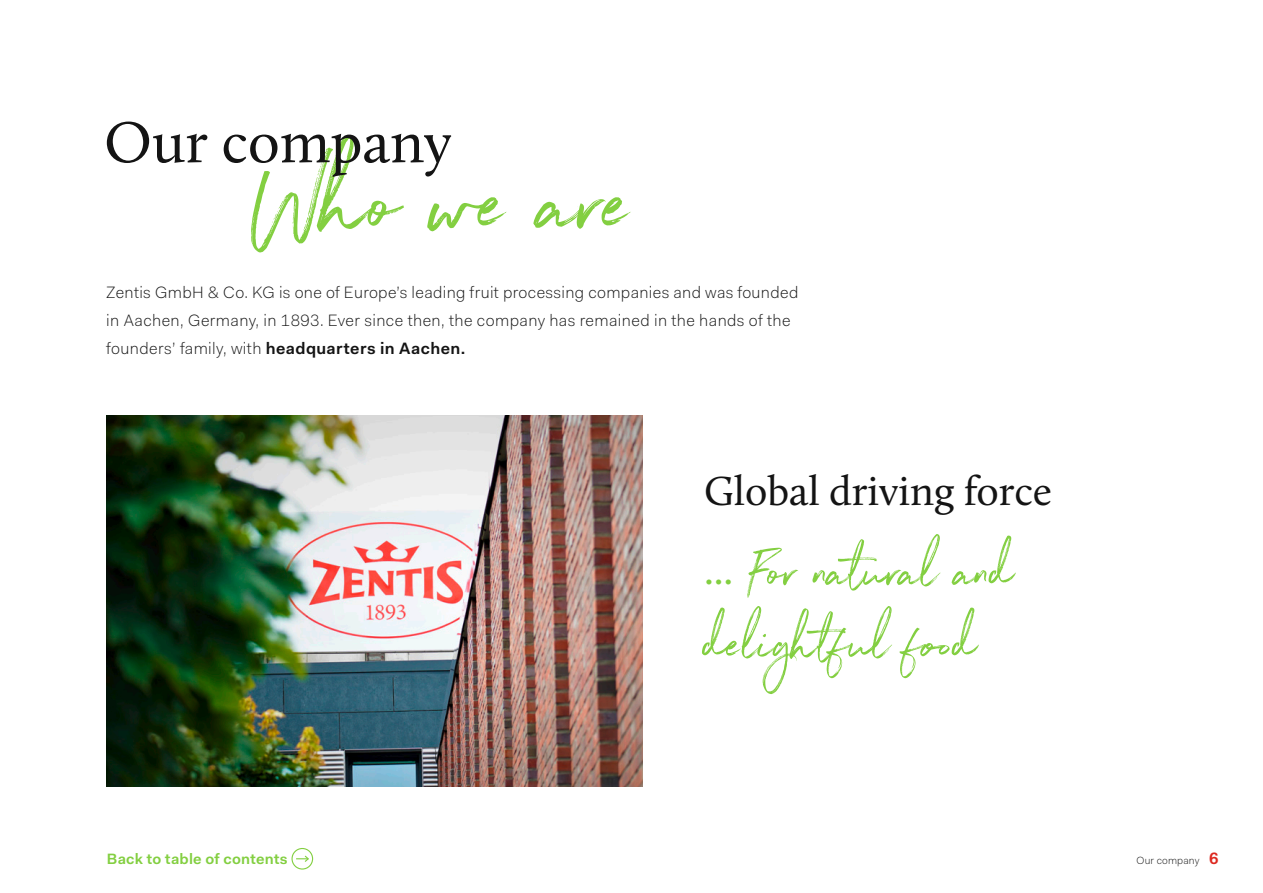
<style>
.page{position:relative;width:1263px;height:893px;background:#fff}
.page>*{position:absolute;margin:0;border:0;box-sizing:border-box;transform-origin:0 0}
.t1{font:114px "Northwell";color:#83cf41}
.t2{font:60px/72px "Northwell";color:#83cf41}
.t3{font:60px "Calluna";color:#141414}
.t4{font:42px "Calluna";color:#141414}
.t5{font:300 16.5px/27.8px "Fakt";letter-spacing:.025em;color:#141414}
.t6{font:600 15px "Fakt";letter-spacing:.015em;color:#83cf41}
.t7{font:300 10.5px "Fakt";letter-spacing:.015em;color:#141414}
.s1{font-weight:600}
.s2{font-family:"Calluna";font-size:42px}
.s3{font-weight:600;font-size:16.5px;color:#dd2920}
</style>
<div class="page">
<img style="left:106px;top:415px;width:536px;height:372px">
<div style="left:291px;top:848px;width:22px;height:22px;border:1px solid #83cf41;border-radius:50%"></div>
<svg style="left:296px;top:855px;width:13px;height:7px"></svg>
<h2 class="t3" style="left:104px;top:106px;width:349px">Our company</h2>
<h1 class="t1" style="left:253px;top:120px;width:382px">Who we are</h1>
<p class="t5" style="left:106px;top:279px;width:694px">Zentis GmbH &amp; Co. KG is one of Europe’s leading fruit processing companies and was founded in Aachen, Germany, in 1893. Ever since then, the company has remained in the hands of the founders’ family, with <span class="s1">headquarters in Aachen.</span></p>
<h3 class="t4" style="left:704px;top:465px;width:350px">Global driving force</h3>
<h2 class="t2" style="left:704px;top:527px;width:312px"><span class="s2">...</span> For natural and delightful food</h2>
<p class="t6" style="left:107px;top:849px;width:182px">Back to table of contents</p>
<p class="t7" style="left:1136px;top:853px;width:84px">Our company <span class="s3">6</span></p>
</div>
